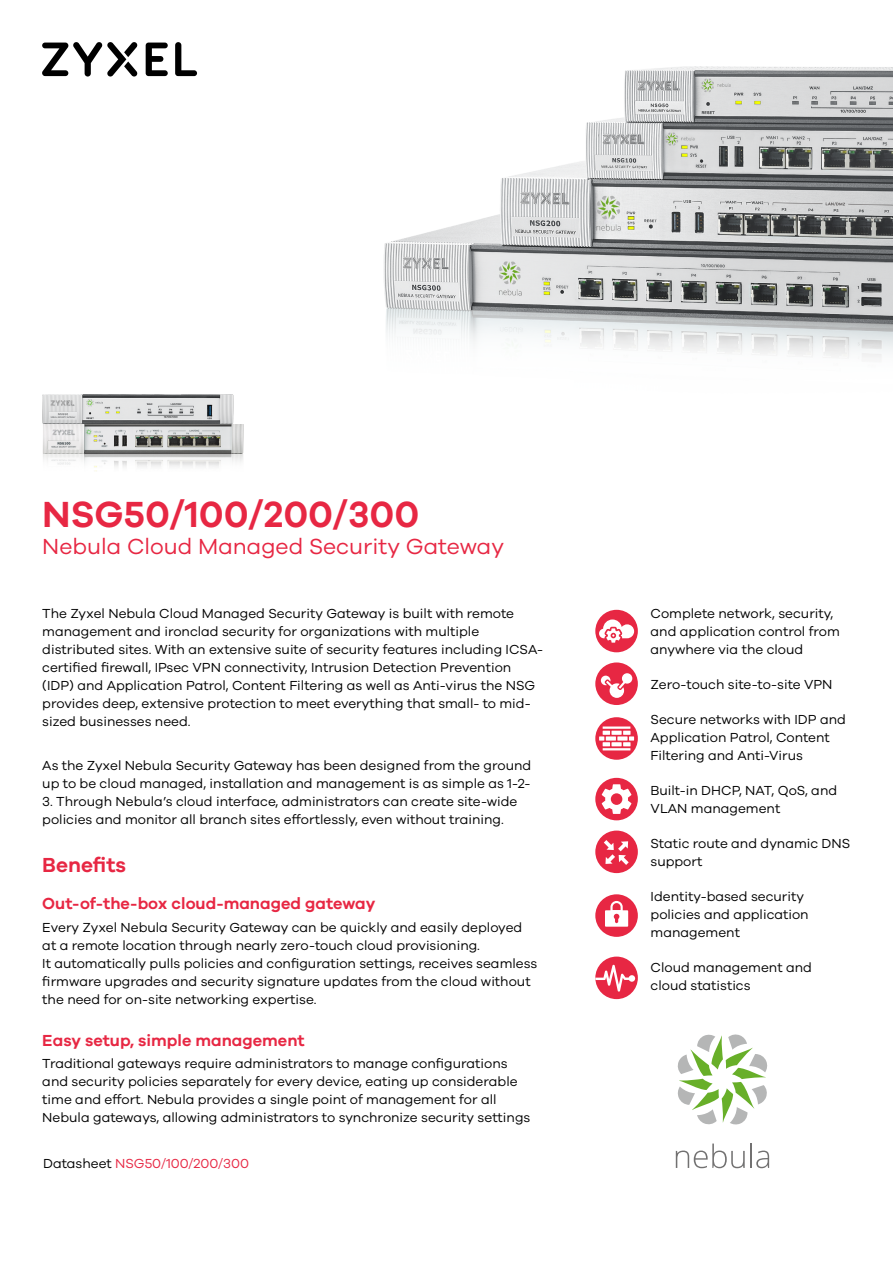
<style>
.page{position:relative;width:893px;height:1263px;background:#fff}
.page>*{position:absolute;margin:0;border:0;box-sizing:border-box;transform-origin:0 0}
.t1{font:600 37.5px "Galano Grotesque";color:#e72743}
.t2{font:22.5px "Galano Grotesque";color:#e72743}
.t3{font:600 21px "Galano Grotesque";color:#e72743}
.t4{font:600 16.5px "Galano Grotesque";color:#e72743}
.t5{font:13.5px/18px "Galano Grotesque";color:#000}
.t6{font:13.5px "Galano Grotesque";color:#e72743}
.s1{color:#000}
</style>
<div class="page">
<svg style="left:676px;top:1143px;width:69px;height:25px"></svg>
<hr style="left:750px;top:1143px;width:2px;height:25px;background:#727171">
<svg style="left:756px;top:1150px;width:13px;height:18px"></svg>
<svg style="left:677px;top:1034px;width:91px;height:91px"></svg>
<svg style="left:175px;top:42px;width:22px;height:34px"></svg>
<svg style="left:146px;top:43px;width:22px;height:33px"></svg>
<svg style="left:42px;top:42px;width:96px;height:35px"></svg>
<img style="left:384px;top:66px;width:509px;height:293px">
<div style="left:595px;top:610px;width:43px;height:42px;background:#e72743;border-radius:50%"></div>
<svg style="left:599px;top:619px;width:35px;height:24px"></svg>
<div style="left:595px;top:894px;width:43px;height:43px;background:#e72743;border-radius:50%"></div>
<svg style="left:605px;top:901px;width:23px;height:26px"></svg>
<div style="left:595px;top:778px;width:43px;height:42px;background:#e72743;border-radius:50%"></div>
<svg style="left:602px;top:784px;width:29px;height:30px"></svg>
<svg style="left:595px;top:717px;width:43px;height:43px"></svg>
<svg style="left:611px;top:731px;width:11px;height:4px"></svg>
<hr style="left:603px;top:726px;width:27px;height:3px;background:#fff">
<hr style="left:603px;top:748px;width:27px;height:2px;background:#fff">
<svg style="left:611px;top:742px;width:11px;height:4px"></svg>
<svg style="left:623px;top:731px;width:11px;height:15px"></svg>
<svg style="left:617px;top:736px;width:10px;height:4px"></svg>
<svg style="left:606px;top:736px;width:10px;height:4px"></svg>
<svg style="left:599px;top:731px;width:11px;height:15px"></svg>
<div style="left:595px;top:830px;width:43px;height:43px;background:#e72743;border-radius:50%"></div>
<svg style="left:604px;top:840px;width:25px;height:25px"></svg>
<div style="left:595px;top:662px;width:43px;height:43px;background:#e72743;border-radius:50%"></div>
<svg style="left:601px;top:673px;width:31px;height:25px"></svg>
<div style="left:595px;top:956px;width:43px;height:43px;background:#e72743;border-radius:50%"></div>
<svg style="left:595px;top:965px;width:40px;height:27px"></svg>
<img style="left:43px;top:394px;width:191px;height:30px">
<img style="left:43px;top:424px;width:200px;height:48px">
<h1 class="t1" style="left:42px;top:491px;width:379px">NSG50/100/200/300</h1>
<h2 class="t2" style="left:42px;top:533px;width:463px">Nebula Cloud Managed Security Gateway</h2>
<p class="t5" style="left:42px;top:604px;width:502px">The Zyxel Nebula Cloud Managed Security Gateway is built with remote management and ironclad security for organizations with multiple distributed sites. With an extensive suite of security features including ICSA&shy;certified firewall, IPsec VPN connectivity, Intrusion Detection Prevention (IDP) and Application Patrol, Content Filtering as well as Anti-virus the NSG provides deep, extensive protection to meet everything that small- to mid&shy;sized businesses need.</p>
<p class="t5" style="left:42px;top:756px;width:490px">As the Zyxel Nebula Security Gateway has been designed from the ground up to be cloud managed, installation and management is as simple as 1-2-</p>
<p class="t5" style="left:42px;top:792px;width:477px">3. Through Nebula’s cloud interface, administrators can create site-wide policies and monitor all branch sites effortlessly, even without training.</p>
<h3 class="t3" style="left:42px;top:852px;width:85px">Benefits</h3>
<p class="t4" style="left:42px;top:894px;width:335px">Out-of-the-box cloud-managed gateway</p>
<p class="t5" style="left:42px;top:918px;width:496px">Every Zyxel Nebula Security Gateway can be quickly and easily deployed at a remote location through nearly zero-touch cloud provisioning.<br>It automatically pulls policies and configuration settings, receives seamless firmware upgrades and security signature updates from the cloud without the need for on-site networking expertise.</p>
<p class="t4" style="left:42px;top:1030px;width:264px">Easy setup, simple management</p>
<p class="t5" style="left:42px;top:1054px;width:490px">Traditional gateways require administrators to manage configurations and security policies separately for every device, eating up considerable time and effort. Nebula provides a single point of management for all Nebula gateways, allowing administrators to synchronize security settings</p>
<p class="t6" style="left:43px;top:1156px;width:207px"><span class="s1">Datasheet</span> NSG50/100/200/300</p>
<p class="t5" style="left:651px;top:604px;width:191px">Complete network, security, and application control from anywhere via the cloud</p>
<p class="t5" style="left:651px;top:675px;width:183px">Zero-touch site-to-site VPN</p>
<p class="t5" style="left:651px;top:710px;width:197px">Secure networks with IDP and<br>Application Patrol, Content<br>Filtering and Anti-Virus</p>
<p class="t5" style="left:651px;top:781px;width:188px">Built-in DHCP, NAT, QoS, and<br>VLAN management</p>
<p class="t5" style="left:651px;top:834px;width:201px">Static route and dynamic DNS support</p>
<p class="t5" style="left:651px;top:887px;width:160px">Identity-based security policies and application management</p>
<p class="t5" style="left:651px;top:958px;width:163px">Cloud management and cloud statistics</p>
</div>
